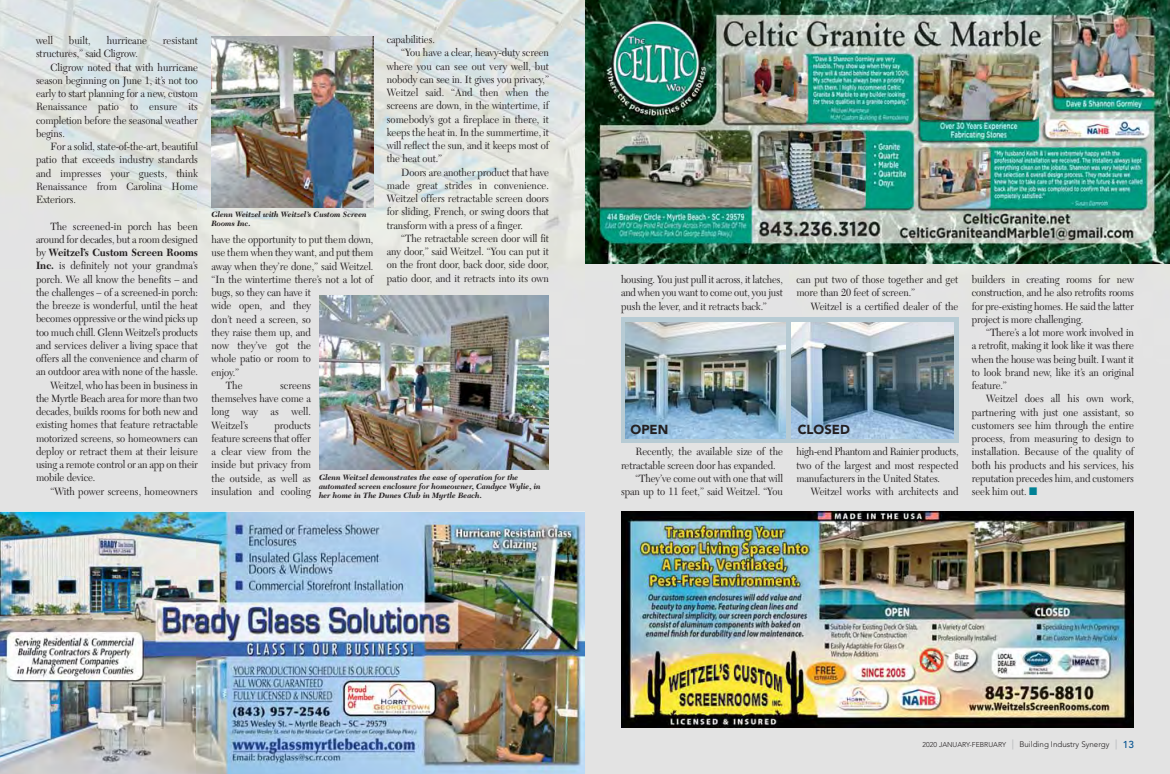
<style>
.page{position:relative;width:1170px;height:774px;background:#fff}
.page>*{position:absolute;margin:0;border:0;box-sizing:border-box;transform-origin:0 0}
.t1{font:900 13px "Avenir LT Std";color:#231f20}
.t2{font:11px/13.2px "New Caledonia LT Std";letter-spacing:-.01em;color:#231f20;text-align:justify;scale:.92 1}
.t3{font:700 11px "New Caledonia LT Std";color:#231f20;scale:.92 1}
.t4{font:italic 700 8px/9px "New Caledonia LT Std";letter-spacing:-.01em;color:#231f20}
.t5{font:300 8px "Avenir LT Std";color:#231f20}
.s1{font-weight:400}
.s2{font-weight:700}
.s3{color:#008195}
.s4{font-size:7px}
.s5{font-weight:500;font-size:10px;color:#bbbdc0}
.s6{font-weight:500;font-size:10px;color:#00508f}
</style>
<div class="page">
<div style="left:585px;top:0;width:585px;height:774px;background:#e3e3e3"></div>
<svg style="left:0;top:0;width:585px;height:511px;background:#e1e3e1"></svg>
<img style="left:0;top:512px;width:585px;height:262px">
<img style="left:621px;top:511px;width:513px;height:216px">
<img style="left:586px;top:0;width:584px;height:263px">
<img style="left:212px;top:36px;width:162px;height:171px">
<img style="left:319px;top:295px;width:230px;height:175px">
<svg style="left:621px;top:318px;width:337px;height:125px;background:#b6cad4"></svg>
<img style="left:625px;top:323px;width:161px;height:115px">
<img style="left:791px;top:323px;width:162px;height:115px">
<p class="t2" style="left:36px;top:36px;width:20px">well</p>
<p class="t2" style="left:69px;top:36px;width:25px">built,</p>
<p class="t2" style="left:107px;top:36px;width:45px">hurricane</p>
<p class="t2" style="left:163px;top:36px;width:40px">resistant</p>
<p class="t2" style="left:36px;top:49px;width:112px">structures,” said Cligrow.</p>
<p class="t2" style="left:50px;top:62px;width:162px">Cligrow noted that with hurricane</p>
<p class="t2" style="left:36px;top:75px;width:178px">season beginning on June 1, it’s not too</p>
<p class="t2" style="left:36px;top:89px;width:178px">early to start planning for a new, custom</p>
<p class="t2" style="left:36px;top:102px;width:178px">Renaissance patio to ensure its</p>
<p class="t2" style="left:36px;top:115px;width:178px">completion before the seasonal weather</p>
<p class="t2" style="left:36px;top:128px;width:33px">begins.</p>
<p class="t2" style="left:50px;top:142px;width:162px">For a solid, state-of-the-art, beautiful</p>
<p class="t2" style="left:36px;top:155px;width:178px">patio that exceeds industry standards</p>
<p class="t2" style="left:36px;top:168px;width:178px">and impresses your guests, think</p>
<p class="t2" style="left:36px;top:181px;width:178px">Renaissance from Carolina Home</p>
<p class="t2" style="left:36px;top:195px;width:45px">Exteriors.</p>
<p class="t2" style="left:50px;top:221px;width:162px">The screened-in porch has been</p>
<p class="t2" style="left:36px;top:234px;width:178px">around for decades, but a room designed</p>
<p class="t3" style="left:36px;top:248px;width:178px"><span class="s1">by</span> Weitzel’s Custom Screen Rooms</p>
<p class="t2" style="left:36px;top:261px;width:178px"><span class="s2">Inc.</span> is definitely not your grandma’s</p>
<p class="t2" style="left:36px;top:274px;width:178px">porch. We all know the benefits – and</p>
<p class="t2" style="left:36px;top:287px;width:178px">the challenges – of a screened-in porch:</p>
<p class="t2" style="left:36px;top:300px;width:178px">the breeze is wonderful, until the heat</p>
<p class="t2" style="left:36px;top:314px;width:178px">becomes oppressive or the wind picks up</p>
<p class="t2" style="left:36px;top:327px;width:178px">too much chill. Glenn Weitzel’s products</p>
<p class="t2" style="left:36px;top:340px;width:178px">and services deliver a living space that</p>
<p class="t2" style="left:36px;top:353px;width:178px">offers all the convenience and charm of</p>
<p class="t2" style="left:36px;top:367px;width:178px">an outdoor area with none of the hassle.</p>
<p class="t2" style="left:50px;top:380px;width:162px">Weitzel, who has been in business in</p>
<p class="t2" style="left:36px;top:393px;width:178px">the Myrtle Beach area for more than two</p>
<p class="t2" style="left:36px;top:406px;width:178px">decades, builds rooms for both new and</p>
<p class="t2" style="left:36px;top:420px;width:178px">existing homes that feature retractable</p>
<p class="t2" style="left:36px;top:433px;width:178px">motorized screens, so homeowners can</p>
<p class="t2" style="left:36px;top:446px;width:178px">deploy or retract them at their leisure</p>
<p class="t2" style="left:36px;top:459px;width:178px">using a remote control or an app on their</p>
<p class="t2" style="left:36px;top:473px;width:66px">mobile device.</p>
<p class="t2" style="left:50px;top:486px;width:162px">“With power screens, homeowners</p>
<p class="t2" style="left:387px;top:35px;width:54px">capabilities.</p>
<p class="t2" style="left:401px;top:48px;width:162px">“You have a clear, heavy-duty screen</p>
<p class="t2" style="left:387px;top:61px;width:178px">where you can see out very well, but</p>
<p class="t2" style="left:387px;top:74px;width:178px">nobody can see in. It gives you privacy,”</p>
<p class="t2" style="left:387px;top:88px;width:178px">Weitzel said. “And then when the</p>
<p class="t2" style="left:387px;top:101px;width:178px">screens are down, in the wintertime, if</p>
<p class="t2" style="left:387px;top:114px;width:178px">somebody’s got a fireplace in there, it</p>
<p class="t2" style="left:387px;top:127px;width:178px">keeps the heat in. In the summertime, it</p>
<p class="t2" style="left:387px;top:141px;width:178px">will reflect the sun, and it keeps most of</p>
<p class="t2" style="left:387px;top:154px;width:62px">the heat out.”</p>
<p class="t2" style="left:401px;top:167px;width:162px">Doors are another product that have</p>
<p class="t2" style="left:387px;top:180px;width:178px">made great strides in convenience.</p>
<p class="t2" style="left:387px;top:194px;width:178px">Weitzel offers retractable screen doors</p>
<p class="t2" style="left:387px;top:207px;width:178px">for sliding, French, or swing doors that</p>
<p class="t2" style="left:387px;top:220px;width:149px">transform with a press of a finger.</p>
<p class="t2" style="left:401px;top:233px;width:162px">“The retractable screen door will fit</p>
<p class="t2" style="left:387px;top:247px;width:178px">any door,” said Weitzel. “You can put it</p>
<p class="t2" style="left:387px;top:260px;width:178px">on the front door, back door, side door,</p>
<p class="t2" style="left:387px;top:273px;width:178px">patio door, and it retracts into its own</p>
<p class="t4" style="left:211px;top:211px;width:157px">Glenn Weitzel with Weitzel’s Custom Screen<br>Rooms Inc.</p>
<p class="t2" style="left:211px;top:235px;width:178px">have the opportunity to put them down,</p>
<p class="t2" style="left:211px;top:248px;width:178px">use them when they want, and put them</p>
<p class="t2" style="left:211px;top:261px;width:178px">away when they’re done,” said Weitzel.</p>
<p class="t2" style="left:211px;top:274px;width:178px">“In the wintertime there’s not a lot of</p>
<p class="t2" style="left:211px;top:288px;width:110px">bugs, so they can have it</p>
<p class="t2" style="left:211px;top:301px;width:110px">wide open, and they</p>
<p class="t2" style="left:211px;top:314px;width:110px">don’t need a screen, so</p>
<p class="t2" style="left:211px;top:327px;width:110px">they raise them up, and</p>
<p class="t2" style="left:211px;top:341px;width:110px">now they’ve got the</p>
<p class="t2" style="left:211px;top:354px;width:110px">whole patio or room to</p>
<p class="t2" style="left:211px;top:367px;width:31px">enjoy.”</p>
<p class="t2" style="left:226px;top:380px;width:20px">The</p>
<p class="t2" style="left:211px;top:380px;width:110px;text-indent:69px">screens themselves have come a long way as well.<br>Weitzel’s</p>
<p class="t2" style="left:211px;top:420px;width:110px;text-indent:63px">products feature screens that offer a clear view from the inside but privacy from the outside, as well as insulation and cooling</p>
<p class="t4" style="left:319px;top:474px;width:223px">Glenn Weitzel demonstrates the ease of operation for the automated screen enclosure for homeowner, Candyce Wylie, in her home in The Dunes Club in Myrtle Beach.</p>
<p class="t2" style="left:621px;top:275px;width:178px">housing. You just pull it across, it latches, and when you want to come out, you just push the lever, and it retracts back.”</p>
<p class="t2" style="left:796px;top:275px;width:178px">can put two of those together and get more than 20 feet of screen.”</p>
<p class="t2" style="left:811px;top:301px;width:162px">Weitzel is a certified dealer of the</p>
<p class="t1" style="left:631px;top:422px;width:39px">OPEN</p>
<p class="t1" style="left:798px;top:422px;width:54px">CLOSED</p>
<p class="t2" style="left:635px;top:447px;width:162px">Recently, the available size of the</p>
<p class="t2" style="left:621px;top:460px;width:170px">retractable screen door has expanded.</p>
<p class="t2" style="left:635px;top:473px;width:162px">“They’ve come out with one that will</p>
<p class="t2" style="left:621px;top:487px;width:178px">span up to 11 feet,” said Weitzel. “You</p>
<p class="t2" style="left:796px;top:447px;width:178px">high-end Phantom and Rainier products, two of the largest and most respected manufacturers in the United States.</p>
<p class="t2" style="left:811px;top:487px;width:162px">Weitzel works with architects and</p>
<p class="t2" style="left:972px;top:275px;width:178px">builders in creating rooms for new construction, and he also retrofits rooms for pre-existing homes. He said the latter project is more challenging.</p>
<p class="t2" style="left:972px;top:328px;width:178px;text-indent:14px">“There’s a lot more work involved in a retrofit, making it look like it was there when the house was being built. I want it to look brand new, like it’s an original feature.”</p>
<p class="t2" style="left:972px;top:394px;width:178px;text-indent:14px">Weitzel does all his own work, partnering with just one assistant, so customers see him through the entire process, from measuring to design to installation. Because of the quality of both his products and his services, his reputation precedes him, and customers seek him out. <span class="s3">■</span></p>
<p class="t5" style="left:923px;top:740px;width:213px"><span class="s4">2020 JANUARY-FEBRUARY</span> <span class="s5">|</span> Building Industry Synergy <span class="s5">|</span> <span class="s6">13</span></p>
</div>
